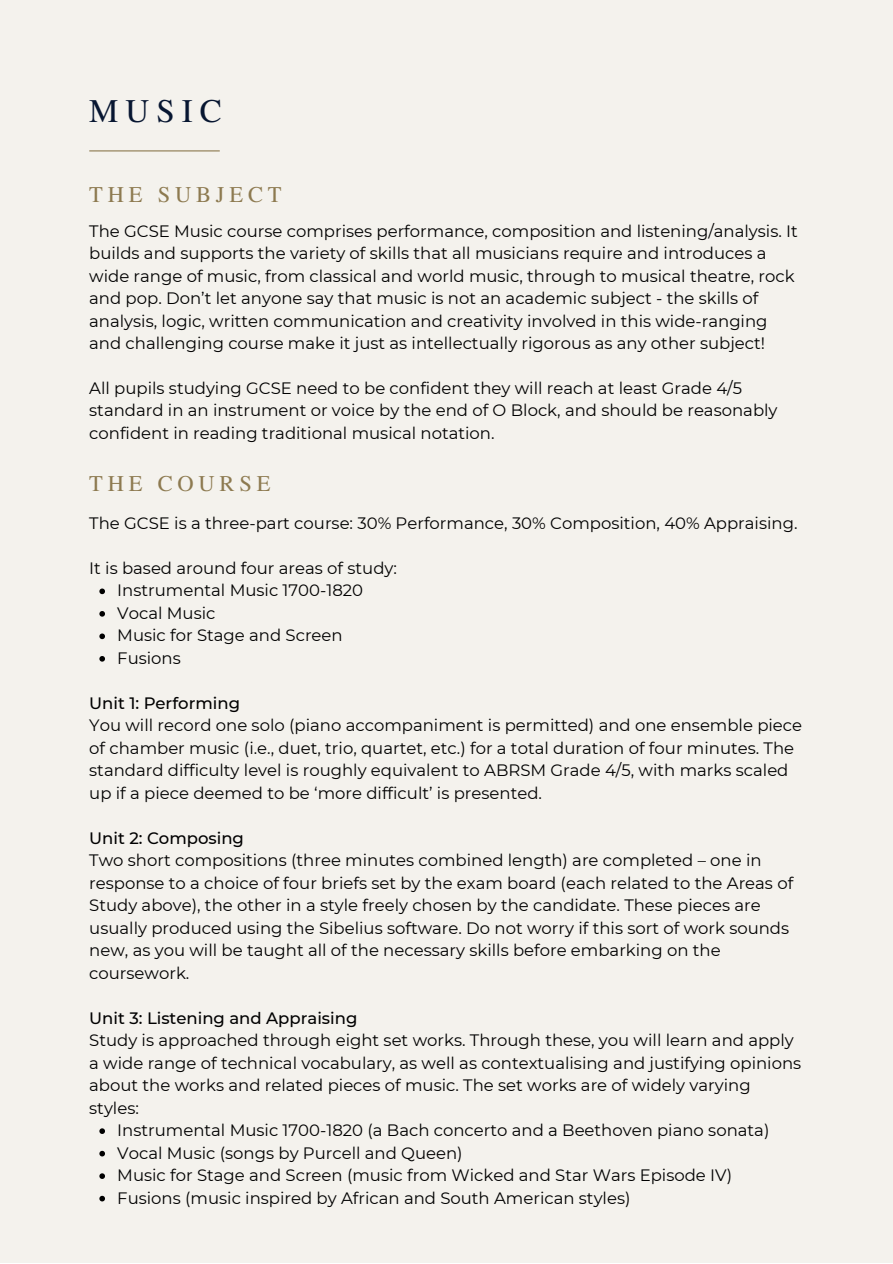
<style>
.page{position:relative;width:893px;height:1264px;background:#fff}
.page>*{position:absolute;margin:0;border:0;box-sizing:border-box;transform-origin:0 0}
.t1{font:33px "Te X Gyre Termes";letter-spacing:.215em;color:#071631}
.t2{font:22.5px "Te X Gyre Termes";letter-spacing:.215em;color:#8d7a50}
.t3{font:16.5px/22.5px "Montserrat";color:#000}
.t4{font:500 16.5px "Montserrat";color:#000}
</style>
<div class="page">
<div style="left:0;top:0;width:892px;height:1262px;background:#f4f2ed"></div>
<svg style="left:99px;top:588px;width:6px;height:6px"></svg>
<svg style="left:99px;top:611px;width:6px;height:5px"></svg>
<svg style="left:99px;top:633px;width:6px;height:6px"></svg>
<svg style="left:99px;top:656px;width:6px;height:5px"></svg>
<svg style="left:99px;top:1128px;width:6px;height:5px"></svg>
<svg style="left:99px;top:1150px;width:6px;height:6px"></svg>
<svg style="left:99px;top:1173px;width:6px;height:5px"></svg>
<svg style="left:99px;top:1195px;width:6px;height:6px"></svg>
<hr style="left:89px;top:150px;width:131px;height:1px;background:#8d7a50">
<h1 class="t1" style="left:89px;top:87px;width:134px">MUSIC</h1>
<h2 class="t2" style="left:89px;top:178px;width:194px">THE SUBJECT</h2>
<p class="t3" style="left:89px;top:219px;width:710px">The GCSE Music course comprises performance, composition and listening/analysis. It builds and supports the variety of skills that all musicians require and introduces a wide range of music, from classical and world music, through to musical theatre, rock and pop. Don’t let anyone say that music is not an academic subject - the skills of analysis, logic, written communication and creativity involved in this wide-ranging and challenging course make it just as intellectually rigorous as any other subject!</p>
<p class="t3" style="left:89px;top:376px;width:689px">All pupils studying GCSE need to be confident they will reach at least Grade 4/5 standard in an instrument or voice by the end of O Block, and should be reasonably confident in reading traditional musical notation.</p>
<h2 class="t2" style="left:89px;top:467px;width:183px">THE COURSE</h2>
<p class="t3" style="left:89px;top:511px;width:709px">The GCSE is a three-part course: 30% Performance, 30% Composition, 40% Appraising.</p>
<p class="t3" style="left:89px;top:556px;width:309px">It is based around four areas of study:</p>
<p class="t3" style="left:117px;top:578px;width:247px">Instrumental Music 1700-1820<br>Vocal Music<br>Music for Stage and Screen<br>Fusions</p>
<p class="t4" style="left:89px;top:691px;width:152px">Unit 1: Performing</p>
<p class="t3" style="left:89px;top:713px;width:714px">You will record one solo (piano accompaniment is permitted) and one ensemble piece of chamber music (i.e., duet, trio, quartet, etc.) for a total duration of four minutes. The standard difficulty level is roughly equivalent to ABRSM Grade 4/5, with marks scaled up if a piece deemed to be ‘more difficult’ is presented.</p>
<p class="t4" style="left:89px;top:826px;width:156px">Unit 2: Composing</p>
<p class="t3" style="left:89px;top:848px;width:705px">Two short compositions (three minutes combined length) are completed – one in response to a choice of four briefs set by the exam board (each related to the Areas of Study above), the other in a style freely chosen by the candidate. These pieces are usually produced using the Sibelius software. Do not worry if this sort of work sounds new, as you will be taught all of the necessary skills before embarking on the coursework.</p>
<p class="t4" style="left:89px;top:1006px;width:269px">Unit 3: Listening and Appraising</p>
<p class="t3" style="left:89px;top:1028px;width:713px">Study is approached through eight set works. Through these, you will learn and apply a wide range of technical vocabulary, as well as contextualising and justifying opinions about the works and related pieces of music. The set works are of widely varying styles:</p>
<p class="t3" style="left:117px;top:1118px;width:653px">Instrumental Music 1700-1820 (a Bach concerto and a Beethoven piano sonata)<br>Vocal Music (songs by Purcell and Queen)<br>Music for Stage and Screen (music from Wicked and Star Wars Episode IV)<br>Fusions (music inspired by African and South American styles)</p>
</div>
